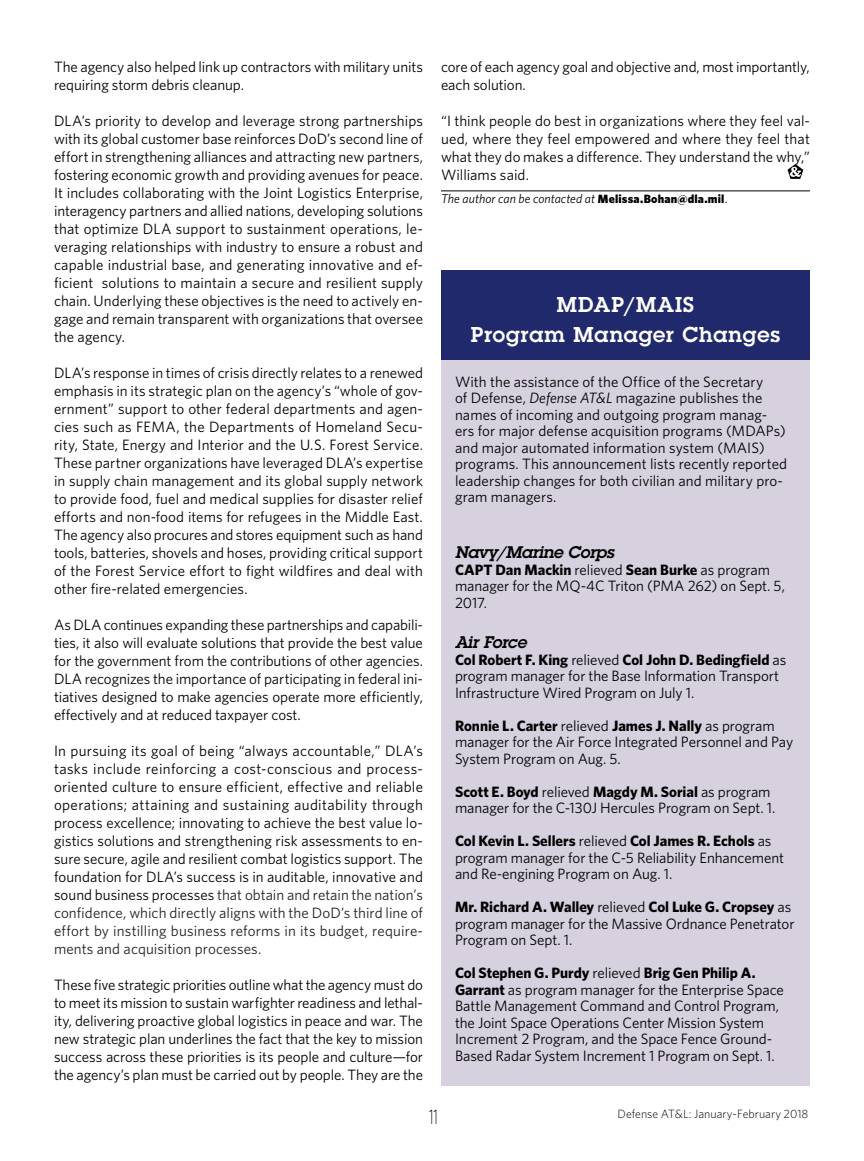
<style>
.page{position:relative;width:864px;height:1161px;background:#fff}
.page>*{position:absolute;margin:0;border:0;box-sizing:border-box;transform-origin:0 0}
.t1{font:600 21px/30px "Lubalin Graph";letter-spacing:.045em;color:#fff;text-align:center}
.t2{font:300 21px "Whitney";color:#000;scale:.6 1}
.t3{font:italic 600 16.5px "Lubalin Graph";letter-spacing:-.01em;color:#000}
.t4{font:15px/18px "Whitney";letter-spacing:-.005em;color:#000}
.t5{font:italic 12.75px "Whitney";letter-spacing:.005em;color:#000}
.t6{font:300 12px "Whitney";color:#000}
.s1{color:#212121}
.s2{font-weight:900;font-style:normal;font-size:12px}
.s3{font-style:italic}
.s4{font-weight:700}
</style>
<div class="page">
<hr style="left:441px;top:190px;width:369px;height:1px;background:#000">
<svg style="left:788px;top:164px;width:15px;height:15px"></svg>
<div style="left:441px;top:270px;width:369px;height:816px;background:#d6d0df"></div>
<div style="left:441px;top:270px;width:369px;height:90px;background:#20296b"></div>
<p class="t4" style="left:54px;top:58px;width:370px">The agency also helped link up contractors with military units requiring storm debris cleanup.</p>
<p class="t4" style="left:54px;top:112px;width:371px;text-align:justify">DLA’s priority to develop and leverage strong partnerships with its global customer base reinforces DoD’s second line of effort in strengthening alliances and attracting new partners, fostering economic growth and providing avenues for peace.<br>It includes collaborating with the Joint Logistics Enterprise, interagency partners and allied nations, developing solutions that optimize DLA support to sustainment operations, le&shy;veraging relationships with industry to ensure a robust and capable industrial base, and generating innovative and ef&shy;ficient solutions to maintain a secure and resilient supply chain. Underlying these objectives is the need to actively en&shy;gage and remain transparent with organizations that oversee the agency.</p>
<p class="t4" style="left:54px;top:364px;width:371px;text-align:justify">DLA’s response in times of crisis directly relates to a renewed emphasis in its strategic plan on the agency’s “whole of gov&shy;ernment” support to other federal departments and agen&shy;cies such as FEMA, the Departments of Homeland Secu&shy;rity, State, Energy and Interior and the U.S. Forest Service.<br>These partner organizations have leveraged DLA’s expertise in supply chain management and its global supply network to provide food, fuel and medical supplies for disaster relief efforts and non-food items for refugees in the Middle East.<br>The agency also procures and stores equipment such as hand tools, batteries, shovels and hoses, providing critical support of the Forest Service effort to fight wildfires and deal with other fire-related emergencies.</p>
<p class="t4" style="left:54px;top:616px;width:371px;text-align:justify">As DLA continues expanding these partnerships and capabili&shy;ties, it also will evaluate solutions that provide the best value for the government from the contributions of other agencies.<br>DLA recognizes the importance of participating in federal ini&shy;tiatives designed to make agencies operate more efficiently, effectively and at reduced taxpayer cost.</p>
<p class="t4" style="left:54px;top:742px;width:371px;text-align:justify">In pursuing its goal of being “always accountable,” DLA’s tasks include reinforcing a cost-conscious and process&shy;oriented culture to ensure efficient, effective and reliable operations; attaining and sustaining auditability through process excellence; innovating to achieve the best value lo&shy;gistics solutions and strengthening risk assessments to en&shy;sure secure, agile and resilient combat logistics support. The foundation for DLA’s success is in auditable, innovative and sound business processes <span class="s1">that obtain and retain the nation’s confidence, which directly aligns with the DoD’s third line of effort by instilling business reforms in its budget, require&shy;ments and acquisition processes.</span></p>
<p class="t4" style="left:54px;top:976px;width:371px;text-align:justify">These five strategic priorities outline what the agency must do to meet its mission to sustain warfighter readiness and lethal&shy;ity, delivering proactive global logistics in peace and war. The new strategic plan underlines the fact that the key to mission success across these priorities is its people and culture—for the agency’s plan must be carried out by people. They are the</p>
<p class="t4" style="left:441px;top:58px;width:370px">core of each agency goal and objective and, most importantly, each solution.</p>
<p class="t4" style="left:441px;top:112px;width:371px;text-align:justify">“I think people do best in organizations where they feel val&shy;ued, where they feel empowered and where they feel that what they do makes a difference. They understand the why,” Williams said.</p>
<p class="t5" style="left:441px;top:191px;width:288px">The author can be contacted at <span class="s2">Melissa.Bohan@dla.mil</span>.</p>
<h1 class="t1" style="left:471px;top:289px;width:311px">MDAP/MAIS<br>Program Manager Changes</h1>
<p class="t4" style="left:455px;top:373px;width:334px;line-height:16.5px">With the assistance of the Office of the Secretary<br>of Defense, <span class="s3">Defense AT&amp;L</span> magazine publishes the names of incoming and outgoing program manag&shy;ers for major defense acquisition programs (MDAPs) and major automated information system (MAIS) programs. This announcement lists recently reported leadership changes for both civilian and military pro&shy;gram managers.</p>
<p class="t3" style="left:455px;top:541px;width:160px">Navy/Marine Corps</p>
<p class="t4" style="left:455px;top:561px;width:331px;line-height:16.5px"><span class="s4">CAPT Dan Mackin</span> relieved <span class="s4">Sean Burke</span> as program manager for the MQ-4C Triton (PMA 262) on Sept. 5,<br>2017.</p>
<p class="t3" style="left:455px;top:631px;width:73px">Air Force</p>
<p class="t4" style="left:455px;top:651px;width:333px;line-height:16.5px"><span class="s4">Col Robert F. King</span> relieved <span class="s4">Col John D. Bedingfield</span> as program manager for the Base Information Transport<br>Infrastructure Wired Program on July 1.</p>
<p class="t4" style="left:455px;top:717px;width:340px;line-height:16.5px"><span class="s4">Ronnie L. Carter</span> relieved <span class="s4">James J. Nally</span> as program manager for the Air Force Integrated Personnel and Pay<br>System Program on Aug. 5.</p>
<p class="t4" style="left:455px;top:783px;width:322px;line-height:16.5px"><span class="s4">Scott E. Boyd</span> relieved <span class="s4">Magdy M. Sorial</span> as program manager for the C-130J Hercules Program on Sept. 1.</p>
<p class="t4" style="left:455px;top:832px;width:331px;line-height:16.5px"><span class="s4">Col Kevin L. Sellers</span> relieved <span class="s4">Col James R. Echols</span> as program manager for the C-5 Reliability Enhancement and Re-engining Program on Aug. 1.</p>
<p class="t4" style="left:455px;top:898px;width:341px;line-height:16.5px"><span class="s4">Mr. Richard A. Walley</span> relieved <span class="s4">Col Luke G. Cropsey</span> as program manager for the Massive Ordnance Penetrator<br>Program on Sept. 1.</p>
<p class="t4" style="left:455px;top:964px;width:330px;line-height:16.5px"><span class="s4">Col Stephen G. Purdy</span> relieved <span class="s4">Brig Gen Philip A.<br>Garrant</span> as program manager for the Enterprise Space Battle Management Command and Control Program, the Joint Space Operations Center Mission System Increment 2 Program, and the Space Fence Ground-Based Radar System Increment 1 Program on Sept. 1.</p>
<h1 class="t2" style="left:429px;top:1104px;width:16px">11</h1>
<p class="t6" style="left:618px;top:1106px;width:192px">Defense AT&amp;L: January-February 2018</p>
</div>
